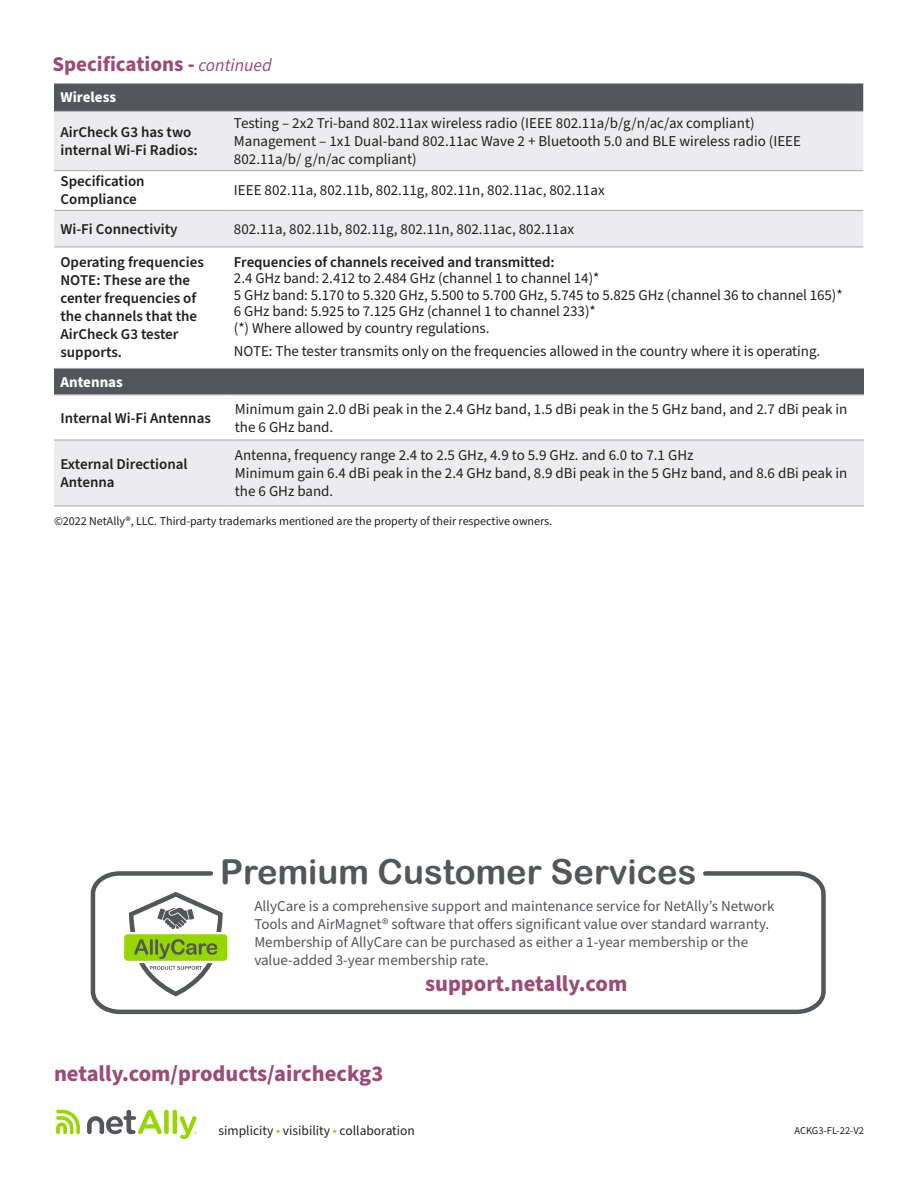
<style>
.page{position:relative;width:918px;height:1188px;background:#fff}
.page>*{position:absolute;margin:0;border:0;box-sizing:border-box;transform-origin:0 0}
.t1{font:34.5px "Arial Rounded MT Bold";color:#54575a}
.t2{font:700 22.5px "Source Sans Pro";color:#9a4b78}
.t3{font:700 21px "Source Sans Pro";color:#9a4b78}
.t4{font:15px/18px "Source Sans Pro";color:#231f20}
.t5{font:600 15px/18px "Source Sans Pro";color:#231f20}
.t6{font:15px/18px "Source Sans Pro";color:#53565a}
.t7{font:700 15px "Source Sans Pro";color:#fff}
.t8{font:13.5px "Source Sans Pro";color:#231f20}
.t9{font:12px "Source Sans Pro";color:#231f20}
.t10{font:10.5px "Source Sans Pro";color:#231f20}
.s1{font-weight:400;font-style:italic;font-size:18px}
.s2{color:#97d700}
</style>
<div class="page">
<svg style="left:56px;top:1110px;width:24px;height:24px"></svg>
<div style="left:164px;top:1110px;width:5px;height:24px;background:#97d700;border-radius:2px"></div>
<hr style="left:173px;top:1110px;width:4px;height:24px;background:#97d700;border-radius:2px">
<svg style="left:87px;top:1110px;width:75px;height:24px"></svg>
<svg style="left:180px;top:1116px;width:17px;height:23px"></svg>
<div style="left:54px;top:84px;width:809px;height:27px;background:#53565a"></div>
<svg style="left:54px;top:112px;width:809px;height:135px;fill:#ececee"></svg>
<hr style="left:54px;top:83px;width:174px;height:1px;background:#a9aaac">
<hr style="left:228px;top:83px;width:635px;height:1px;background:#a9aaac">
<hr style="left:54px;top:111px;width:174px;height:1px;background:#a9aaac">
<hr style="left:228px;top:111px;width:635px;height:1px;background:#a9aaac">
<hr style="left:54px;top:170px;width:174px;height:1px;background:#a9aaac">
<hr style="left:228px;top:170px;width:635px;height:1px;background:#a9aaac">
<hr style="left:54px;top:210px;width:174px;height:1px;background:#a9aaac">
<hr style="left:228px;top:210px;width:635px;height:1px;background:#a9aaac">
<hr style="left:54px;top:247px;width:174px;height:1px;background:#a9aaac">
<hr style="left:228px;top:247px;width:635px;height:1px;background:#a9aaac">
<svg style="left:54px;top:369px;width:810px;height:71px"></svg>
<div style="left:54px;top:441px;width:810px;height:65px;background:#ececee"></div>
<hr style="left:54px;top:368px;width:174px;height:1px;background:#a9aaac">
<hr style="left:228px;top:368px;width:327px;height:1px;background:#a9aaac">
<hr style="left:555px;top:368px;width:309px;height:1px;background:#a9aaac">
<hr style="left:54px;top:394px;width:174px;height:1px;background:#a9aaac">
<hr style="left:228px;top:394px;width:327px;height:1px;background:#a9aaac">
<hr style="left:555px;top:394px;width:309px;height:1px;background:#a9aaac">
<hr style="left:54px;top:440px;width:174px;height:1px;background:#a9aaac">
<hr style="left:228px;top:440px;width:327px;height:1px;background:#a9aaac">
<hr style="left:555px;top:440px;width:309px;height:1px;background:#a9aaac">
<hr style="left:54px;top:506px;width:174px;height:1px;background:#a9aaac">
<hr style="left:228px;top:506px;width:327px;height:1px;background:#a9aaac">
<hr style="left:555px;top:506px;width:309px;height:1px;background:#a9aaac">
<svg style="left:90px;top:871px;width:736px;height:144px"></svg>
<p class="t3" style="left:52px;top:50px;width:221px">Specifications - <span class="s1">continued</span></p>
<p class="t7" style="left:60px;top:87px;width:57px">Wireless</p>
<p class="t5" style="left:60px;top:123px;width:139px">AirCheck G3 has two internal Wi-Fi Radios:</p>
<p class="t4" style="left:234px;top:114px;width:522px">Testing – 2x2 Tri-band 802.11ax wireless radio (IEEE 802.11a/b/g/n/ac/ax compliant)</p>
<p class="t4" style="left:234px;top:132px;width:569px">Management – 1x1 Dual-band 802.11ac Wave 2 + Bluetooth 5.0 and BLE wireless radio (IEEE<br>802.11a/b/ g/n/ac compliant)</p>
<p class="t5" style="left:60px;top:173px;width:86px">Specification<br>Compliance</p>
<p class="t4" style="left:234px;top:182px;width:372px">IEEE 802.11a, 802.11b, 802.11g, 802.11n, 802.11ac, 802.11ax</p>
<p class="t5" style="left:60px;top:220px;width:119px">Wi-Fi Connectivity</p>
<p class="t4" style="left:234px;top:220px;width:342px">802.11a, 802.11b, 802.11g, 802.11n, 802.11ac, 802.11ax</p>
<p class="t5" style="left:60px;top:253px;width:145px">Operating frequencies<br>NOTE: These are the center frequencies of the channels that the<br>AirCheck G3 tester supports.</p>
<p class="t5" style="left:234px;top:253px;width:322px">Frequencies of channels received and transmitted:</p>
<p class="t4" style="left:234px;top:270px;width:367px">2.4 GHz band: 2.412 to 2.484 GHz (channel 1 to channel 14)*</p>
<p class="t4" style="left:234px;top:286px;width:610px">5 GHz band: 5.170 to 5.320 GHz, 5.500 to 5.700 GHz, 5.745 to 5.825 GHz (channel 36 to channel 165)*</p>
<p class="t4" style="left:234px;top:303px;width:363px">6 GHz band: 5.925 to 7.125 GHz (channel 1 to channel 233)*</p>
<p class="t4" style="left:234px;top:319px;width:257px">(*) Where allowed by country regulations.</p>
<p class="t4" style="left:234px;top:342px;width:588px">NOTE: The tester transmits only on the frequencies allowed in the country where it is operating.</p>
<p class="t7" style="left:60px;top:372px;width:64px">Antennas</p>
<p class="t5" style="left:60px;top:409px;width:152px">Internal Wi-Fi Antennas</p>
<p class="t4" style="left:235px;top:400px;width:614px">Minimum gain 2.0 dBi peak in the 2.4 GHz band, 1.5 dBi peak in the 5 GHz band, and 2.7 dBi peak in the 6 GHz band.</p>
<p class="t5" style="left:60px;top:456px;width:129px">External Directional<br>Antenna</p>
<p class="t4" style="left:235px;top:447px;width:460px">Antenna, frequency range 2.4 to 2.5 GHz, 4.9 to 5.9 GHz. and 6.0 to 7.1 GHz</p>
<p class="t4" style="left:235px;top:465px;width:614px">Minimum gain 6.4 dBi peak in the 2.4 GHz band, 8.9 dBi peak in the 5 GHz band, and 8.6 dBi peak in the 6 GHz band.</p>
<p class="t9" style="left:54px;top:513px;width:500px">©2022 NetAlly®, LLC. Third-party trademarks mentioned are the property of their respective owners.</p>
<p class="t1" style="left:220px;top:851px;width:478px">Premium Customer Services</p>
<p class="t6" style="left:254px;top:898px;width:522px">AllyCare is a comprehensive support and maintenance service for NetAlly’s Network Tools and AirMagnet® software that offers significant value over standard warranty.<br>Membership of AllyCare can be purchased as either a 1-year membership or the value-added 3-year membership rate.</p>
<p class="t2" style="left:54px;top:1059px;width:331px">netally.com/products/aircheckg3</p>
<p class="t2" style="left:425px;top:968px;width:204px">support.netally.com</p>
<p class="t8" style="left:219px;top:1121px;width:198px">simplicity <span class="s2">•</span> visibility <span class="s2">•</span> collaboration</p>
<p class="t10" style="left:794px;top:1123px;width:71px">ACKG3-FL-22-V2</p>
</div>
